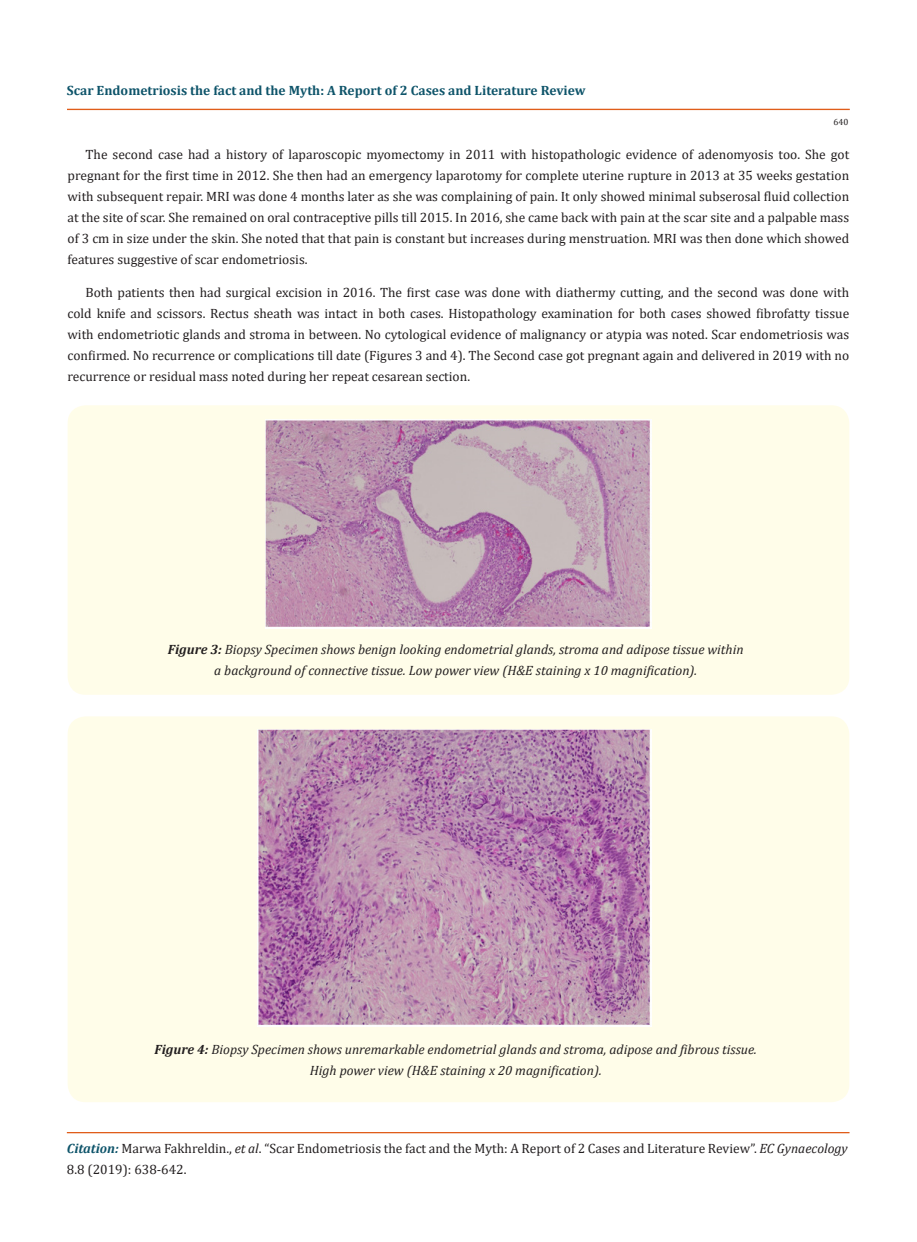
<style>
.page{position:relative;width:917px;height:1242px;background:#fff}
.page>*{position:absolute;margin:0;border:0;box-sizing:border-box;transform-origin:0 0}
.Normal{font:13.5px/21px "Cambria";color:#231f20;text-align:justify}
.t1{font:italic 13.5px/21px "Cambria";color:#231f20;text-align:center}
.t2{font:700 13.5px "Cambria";color:#0e546a}
.t3{font:9px "Cambria";color:#231f20}
.s1{font-weight:700}
.s2{font-weight:700;font-style:italic;color:#0e546a}
.s3{font-style:italic}
</style>
<div class="page">
<div style="left:67px;top:109px;width:782px;height:1px;border:1px solid #e05d1a"></div>
<hr style="left:67px;top:1133px;width:782px;height:1px;background:#e05d1a">
<div style="left:67px;top:1132px;width:782px;height:1px;border:1px solid #e05d1a"></div>
<div style="left:68px;top:405px;width:781px;height:290px;background:#fffde9;border-radius:18px"></div>
<div style="left:68px;top:716px;width:781px;height:386px;background:#fffde9;border-radius:18px"></div>
<img style="left:265px;top:419px;width:386px;height:210px">
<img style="left:257px;top:730px;width:394px;height:297px">
<p class="t2" style="left:67px;top:80px;width:520px">Scar Endometriosis the fact and the Myth: A Report of 2 Cases and Literature Review</p>
<p class="t3" style="left:833px;top:117px;width:16px">640</p>
<p class="Normal" style="left:68px;top:144px;width:783px;text-indent:18px">The second case had a history of laparoscopic myomectomy in 2011 with histopathologic evidence of adenomyosis too. She got pregnant for the first time in 2012. She then had an emergency laparotomy for complete uterine rupture in 2013 at 35 weeks gestation with subsequent repair. MRI was done 4 months later as she was complaining of pain. It only showed minimal subserosal fluid collection at the site of scar. She remained on oral contraceptive pills till 2015. In 2016, she came back with pain at the scar site and a palpable mass of 3 cm in size under the skin. She noted that that pain is constant but increases during menstruation. MRI was then done which showed features suggestive of scar endometriosis.</p>
<p class="Normal" style="left:68px;top:282px;width:783px;text-indent:18px">Both patients then had surgical excision in 2016. The first case was done with diathermy cutting, and the second was done with cold knife and scissors. Rectus sheath was intact in both cases. Histopathology examination for both cases showed fibrofatty tissue with endometriotic glands and stroma in between. No cytological evidence of malignancy or atypia was noted. Scar endometriosis was confirmed. No recurrence or complications till date (Figures 3 and 4). The Second case got pregnant again and delivered in 2019 with no recurrence or residual mass noted during her repeat cesarean section.</p>
<p class="t1" style="left:168px;top:639px;width:577px"><span class="s1">Figure 3:</span> Biopsy Specimen shows benign looking endometrial glands, stroma and adipose tissue within a background of connective tissue. Low power view (H&amp;E staining x 10 magnification).</p>
<p class="t1" style="left:155px;top:1038px;width:604px"><span class="s1">Figure 4:</span> Biopsy Specimen shows unremarkable endometrial glands and stroma, adipose and fibrous tissue.<br>High power view (H&amp;E staining x 20 magnification).</p>
<p class="Normal" style="left:67px;top:1138px;width:782px"><span class="s2">Citation:</span> Marwa Fakhreldin., <span class="s3">et al</span>. “Scar Endometriosis the fact and the Myth: A Report of 2 Cases and Literature Review”. <span class="s3">EC Gynaecology<br></span>8.8 (2019): 638-642.</p>
</div>
